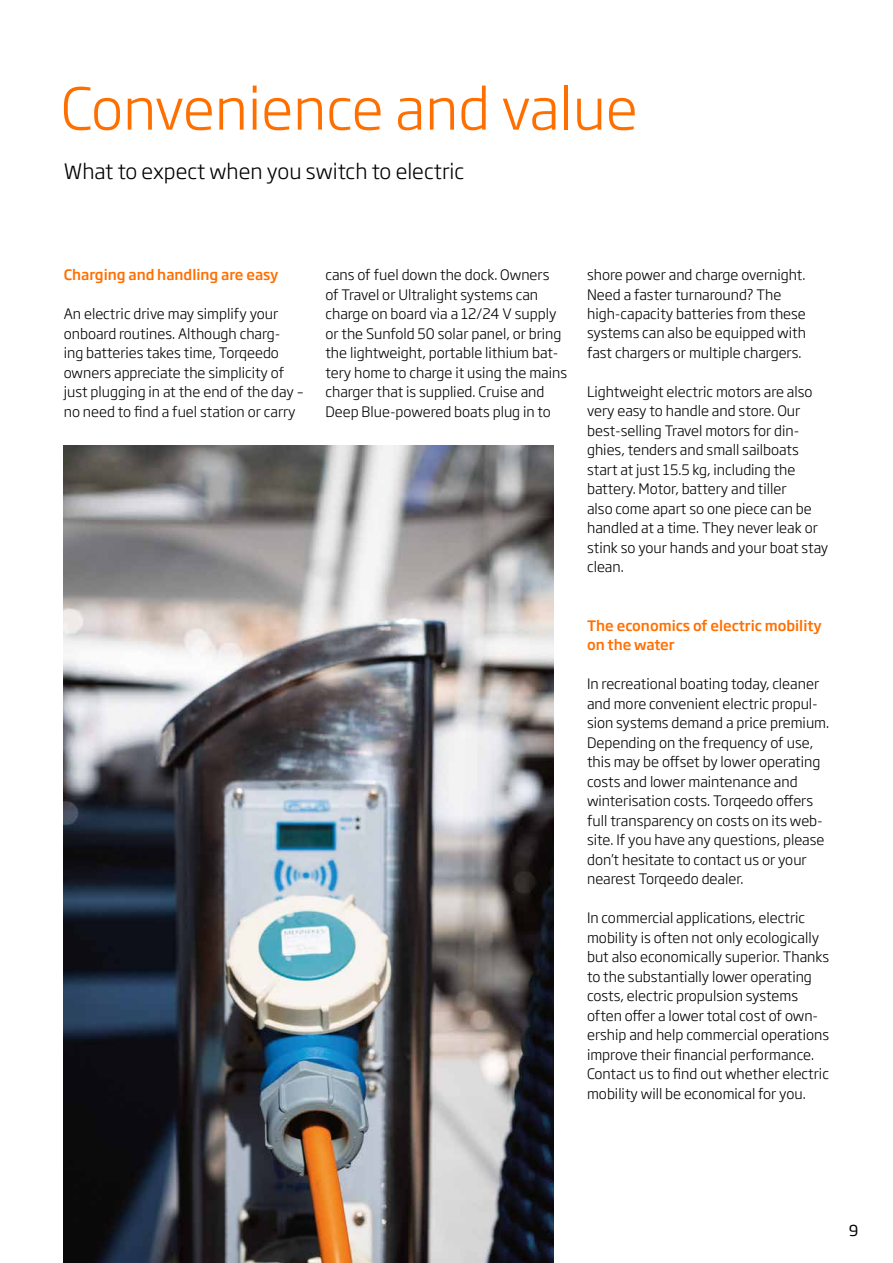
<style>
.page{position:relative;width:893px;height:1263px;background:#fff}
.page>*{position:absolute;margin:0;border:0;box-sizing:border-box;transform-origin:0 0}
.t1{font:300 57px "Soho Gothic Std";color:#ff6f00}
.t2{font:300 21px "Soho Gothic Std";color:#000}
.t3{font:15px "Soho Gothic Std";color:#000}
.t4{font:300 14.25px/19.5px "Soho Gothic Std";color:#000}
.t5{font:500 14.25px/19.5px "Soho Gothic Std";color:#ff6f00}
</style>
<div class="page">
<img style="left:64px;top:446px;width:490px;height:817px">
<h1 class="t1" style="left:61px;top:73px;width:578px">Convenience and value</h1>
<h2 class="t2" style="left:64px;top:159px;width:402px">What to expect when you switch to electric</h2>
<p class="t5" style="left:64px;top:265px;width:216px">Charging and handling are easy</p>
<p class="t4" style="left:64px;top:304px;width:242px">An electric drive may simplify your onboard routines. Although charg-<br>ing batteries takes time, Torqeedo owners appreciate the simplicity of just plugging in at the end of the day – no need to find a fuel station or carry</p>
<p class="t4" style="left:325px;top:265px;width:243px">cans of fuel down the dock. Owners<br>of Travel or Ultralight systems can charge on board via a 12/24 V supply or the Sunfold 50 solar panel, or bring the lightweight, portable lithium bat&shy;tery home to charge it using the mains charger that is supplied. Cruise and Deep Blue-powered boats plug in to</p>
<p class="t4" style="left:587px;top:265px;width:220px">shore power and charge overnight.<br>Need a faster turnaround? The high-capacity batteries from these systems can also be equipped with fast chargers or multiple chargers.</p>
<p class="t4" style="left:587px;top:382px;width:243px">Lightweight electric motors are also very easy to handle and store. Our best-selling Travel motors for din&shy;ghies, tenders and small sailboats start at just 15.5 kg, including the battery. Motor, battery and tiller<br>also come apart so one piece can be handled at a time. They never leak or stink so your hands and your boat stay clean.</p>
<p class="t5" style="left:587px;top:616px;width:236px">The economics of electric mobility on the water</p>
<p class="t4" style="left:587px;top:675px;width:244px">In recreational boating today, cleaner and more convenient electric propul&shy;sion systems demand a price premium.<br>Depending on the frequency of use, this may be offset by lower operating costs and lower maintenance and winterisation costs. Torqeedo offers full transparency on costs on its web&shy;site. If you have any questions, please don’t hesitate to contact us or your nearest Torqeedo dealer.</p>
<p class="t4" style="left:587px;top:909px;width:244px">In commercial applications, electric mobility is often not only ecologically but also economically superior. Thanks to the substantially lower operating costs, electric propulsion systems often offer a lower total cost of own&shy;ership and help commercial operations improve their financial performance.<br>Contact us to find out whether electric mobility will be economical for you.</p>
<p class="t3" style="left:849px;top:1221px;width:11px">9</p>
</div>
